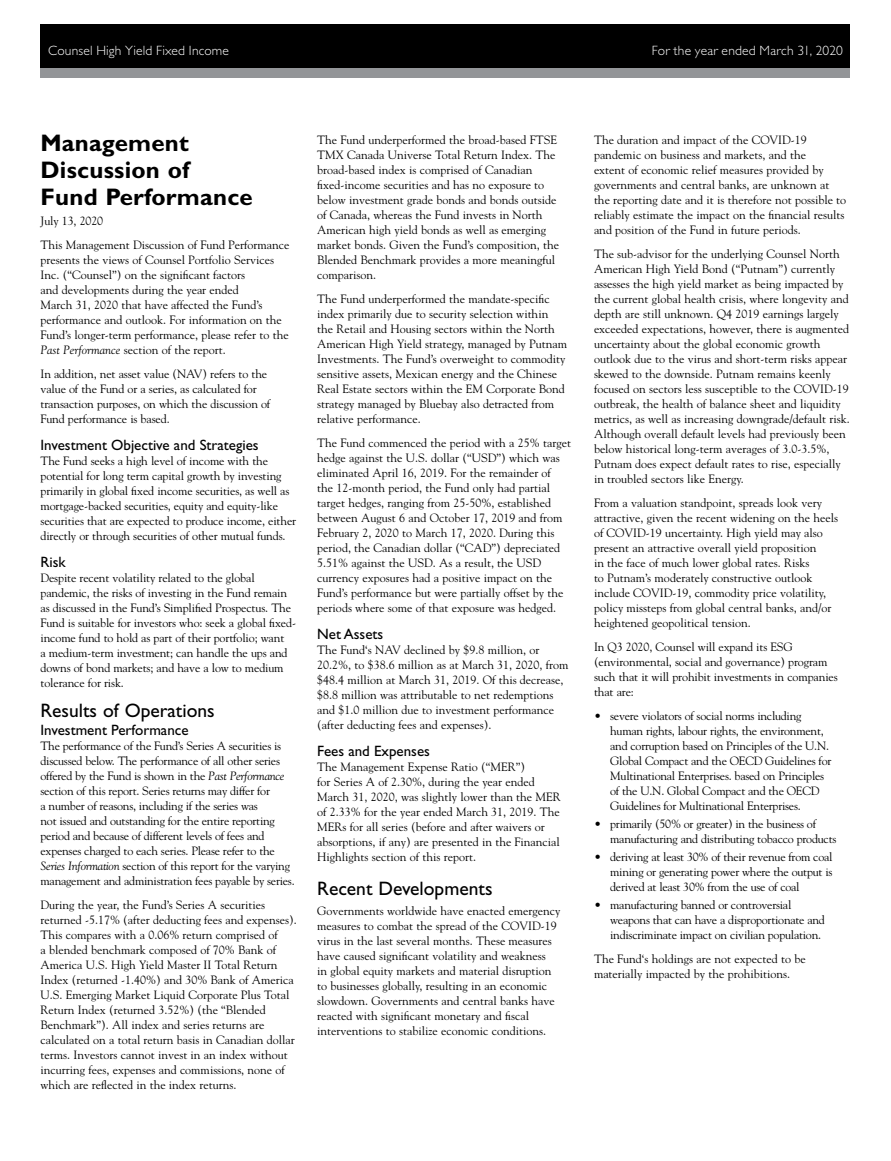
<style>
.page{position:relative;width:891px;height:1161px;background:#fff}
.page>*{position:absolute;margin:0;border:0;box-sizing:border-box;transform-origin:0 0}
.Head_with_date{font:700 24px/27px "Gill Sans Std";letter-spacing:.01em;color:#000}
.Subhead_with_date{font:19.5px "Gill Sans Std";color:#000}
.Subhead_Bold{font:19.5px "Gill Sans Std";color:#000}
._2nd_Subhead{font:15px "Gill Sans Std";color:#000}
.SCOTT_Master_Page_he{font:300 13.5px "Gill Sans Std";letter-spacing:.015em;color:#fff}
.Body_Copy{font:12px/15px "Goudy Std";color:#000}
.Bullets{font:12px/15px "Goudy Std";letter-spacing:-.02em;color:#000}
.Body_Copy-2{font:12px/15px "Goudy Std";letter-spacing:-.02em;color:#000}
.s1{font-style:italic}
</style>
<div class="page">
<div style="left:40px;top:24px;width:810px;height:52px;background:#000"></div>
<div style="left:40px;top:68px;width:810px;height:10px;background:#939598"></div>
<p class="SCOTT_Master_Page_he" style="left:48px;top:43px;width:182px">Counsel High Yield Fixed Income</p>
<p class="SCOTT_Master_Page_he" style="left:652px;top:43px;width:193px">For the year ended March 31, 2020</p>
<p class="Head_with_date" style="left:40px;top:130px;width:214px">Management<br>Discussion of<br>Fund Performance</p>
<p class="Body_Copy" style="left:40px;top:213px;width:64px">July 13, 2020</p>
<p class="Body_Copy" style="left:40px;top:237px;width:251px">This Management Discussion of Fund Performance presents the views of Counsel Portfolio Services Inc. (“Counsel”) on the significant factors<br>and developments during the year ended<br>March 31, 2020 that have affected the Fund’s performance and outlook. For information on the Fund’s longer-term performance, please refer to the <span class="s1">Past Performance</span> section of the report.</p>
<p class="Body_Copy" style="left:40px;top:366px;width:231px">In addition, net asset value (NAV) refers to the value of the Fund or a series, as calculated for transaction purposes, on which the discussion of Fund performance is based.</p>
<p class="_2nd_Subhead" style="left:40px;top:436px;width:220px">Investment Objective and Strategies</p>
<p class="Body_Copy" style="left:40px;top:453px;width:257px">The Fund seeks a high level of income with the potential for long term capital growth by investing primarily in global fixed income securities, as well as mortgage-backed securities, equity and equity-like securities that are expected to produce income, either directly or through securities of other mutual funds.</p>
<p class="_2nd_Subhead" style="left:40px;top:553px;width:27px">Risk</p>
<p class="Body_Copy" style="left:40px;top:570px;width:257px">Despite recent volatility related to the global pandemic, the risks of investing in the Fund remain as discussed in the Fund’s Simplified Prospectus. The Fund is suitable for investors who: seek a global fixed&shy;income fund to hold as part of their portfolio; want<br>a medium-term investment; can handle the ups and downs of bond markets; and have a low to medium tolerance for risk.</p>
<p class="Subhead_with_date" style="left:40px;top:699px;width:176px">Results of Operations</p>
<p class="_2nd_Subhead" style="left:40px;top:721px;width:150px">Investment Performance</p>
<p class="Body_Copy-2" style="left:40px;top:738px;width:256px">The performance of the Fund’s Series A securities is discussed below. The performance of all other series offered by the Fund is shown in the <span class="s1">Past Performance </span>section of this report. Series returns may differ for<br>a number of reasons, including if the series was<br>not issued and outstanding for the entire reporting period and because of different levels of fees and expenses charged to each series. Please refer to the <span class="s1">Series Information</span> section of this report for the varying management and administration fees payable by series.</p>
<p class="Body_Copy" style="left:40px;top:897px;width:258px">During the year, the Fund’s Series A securities returned -5.17% (after deducting fees and expenses).<br>This compares with a 0.06% return comprised of<br>a blended benchmark composed of 70% Bank of America U.S. High Yield Master II Total Return Index (returned -1.40%) and 30% Bank of America U.S. Emerging Market Liquid Corporate Plus Total Return Index (returned 3.52%) (the “Blended Benchmark”). All index and series returns are calculated on a total return basis in Canadian dollar terms. Investors cannot invest in an index without incurring fees, expenses and commissions, none of which are reflected in the index returns.</p>
<p class="Body_Copy" style="left:317px;top:132px;width:243px">The Fund underperformed the broad-based FTSE TMX Canada Universe Total Return Index. The broad-based index is comprised of Canadian fixed-income securities and has no exposure to below investment grade bonds and bonds outside of Canada, whereas the Fund invests in North American high yield bonds as well as emerging market bonds. Given the Fund’s composition, the Blended Benchmark provides a more meaningful comparison.</p>
<p class="Body_Copy" style="left:317px;top:291px;width:251px">The Fund underperformed the mandate-specific index primarily due to security selection within the Retail and Housing sectors within the North American High Yield strategy, managed by Putnam Investments. The Fund’s overweight to commodity sensitive assets, Mexican energy and the Chinese Real Estate sectors within the EM Corporate Bond strategy managed by Bluebay also detracted from relative performance.</p>
<p class="Body_Copy" style="left:317px;top:435px;width:255px">The Fund commenced the period with a 25% target hedge against the U.S. dollar (“USD”) which was eliminated April 16, 2019. For the remainder of<br>the 12-month period, the Fund only had partial target hedges, ranging from 25-50%, established between August 6 and October 17, 2019 and from February 2, 2020 to March 17, 2020. During this period, the Canadian dollar (“CAD”) depreciated 5.51% against the USD. As a result, the USD currency exposures had a positive impact on the Fund’s performance but were partially offset by the periods where some of that exposure was hedged.</p>
<p class="_2nd_Subhead" style="left:317px;top:625px;width:68px">Net Assets</p>
<p class="Body_Copy" style="left:317px;top:642px;width:253px">The Fund‘s NAV declined by $9.8 million, or 20.2%, to $38.6 million as at March 31, 2020, from $48.4 million at March 31, 2019. Of this decrease, $8.8 million was attributable to net redemptions and $1.0 million due to investment performance (after deducting fees and expenses).</p>
<p class="_2nd_Subhead" style="left:317px;top:742px;width:114px">Fees and Expenses</p>
<p class="Body_Copy" style="left:317px;top:759px;width:245px">The Management Expense Ratio (“MER”)<br>for Series A of 2.30%, during the year ended March 31, 2020, was slightly lower than the MER of 2.33% for the year ended March 31, 2019. The MERs for all series (before and after waivers or absorptions, if any) are presented in the Financial Highlights section of this report.</p>
<p class="Subhead_Bold" style="left:317px;top:877px;width:177px">Recent Developments</p>
<p class="Body_Copy" style="left:317px;top:903px;width:245px">Governments worldwide have enacted emergency measures to combat the spread of the COVID-19 virus in the last several months. These measures have caused significant volatility and weakness<br>in global equity markets and material disruption to businesses globally, resulting in an economic slowdown. Governments and central banks have reacted with significant monetary and fiscal interventions to stabilize economic conditions.</p>
<p class="Body_Copy" style="left:594px;top:132px;width:254px">The duration and impact of the COVID-19 pandemic on business and markets, and the<br>extent of economic relief measures provided by governments and central banks, are unknown at the reporting date and it is therefore not possible to reliably estimate the impact on the financial results and position of the Fund in future periods.</p>
<p class="Body_Copy" style="left:594px;top:246px;width:257px">The sub-advisor for the underlying Counsel North American High Yield Bond (“Putnam”) currently assesses the high yield market as being impacted by the current global health crisis, where longevity and depth are still unknown. Q4 2019 earnings largely exceeded expectations, however, there is augmented uncertainty about the global economic growth outlook due to the virus and short-term risks appear skewed to the downside. Putnam remains keenly focused on sectors less susceptible to the COVID-19 outbreak, the health of balance sheet and liquidity metrics, as well as increasing downgrade/default risk.<br>Although overall default levels had previously been below historical long-term averages of 3.0-3.5%, Putnam does expect default rates to rise, especially in troubled sectors like Energy.</p>
<p class="Body_Copy" style="left:594px;top:495px;width:246px">From a valuation standpoint, spreads look very attractive, given the recent widening on the heels of COVID-19 uncertainty. High yield may also present an attractive overall yield proposition<br>in the face of much lower global rates. Risks<br>to Putnam’s moderately constructive outlook include COVID-19, commodity price volatility, policy missteps from global central banks, and/or heightened geopolitical tension.</p>
<p class="Body_Copy" style="left:594px;top:639px;width:245px">In Q3 2020, Counsel will expand its ESG (environmental, social and governance) program such that it will prohibit investments in companies that are:</p>
<p class="Bullets" style="left:610px;top:708px;width:223px;text-indent:-16px">• severe violators of social norms including human rights, labour rights, the environment, and corruption based on Principles of the U.N.<br>Global Compact and the OECD Guidelines for Multinational Enterprises. based on Principles of the U.N. Global Compact and the OECD Guidelines for Multinational Enterprises.</p>
<p class="Bullets" style="left:610px;top:816px;width:228px;text-indent:-16px">• primarily (50% or greater) in the business of manufacturing and distributing tobacco products</p>
<p class="Bullets" style="left:610px;top:849px;width:224px;text-align:justify;text-indent:-16px">• deriving at least 30% of their revenue from coal mining or generating power where the output is derived at least 30% from the use of coal</p>
<p class="Bullets" style="left:610px;top:897px;width:216px;text-indent:-16px">• manufacturing banned or controversial weapons that can have a disproportionate and indiscriminate impact on civilian population.</p>
<p class="Body_Copy" style="left:594px;top:951px;width:213px">The Fund‘s holdings are not expected to be materially impacted by the prohibitions.</p>
</div>
